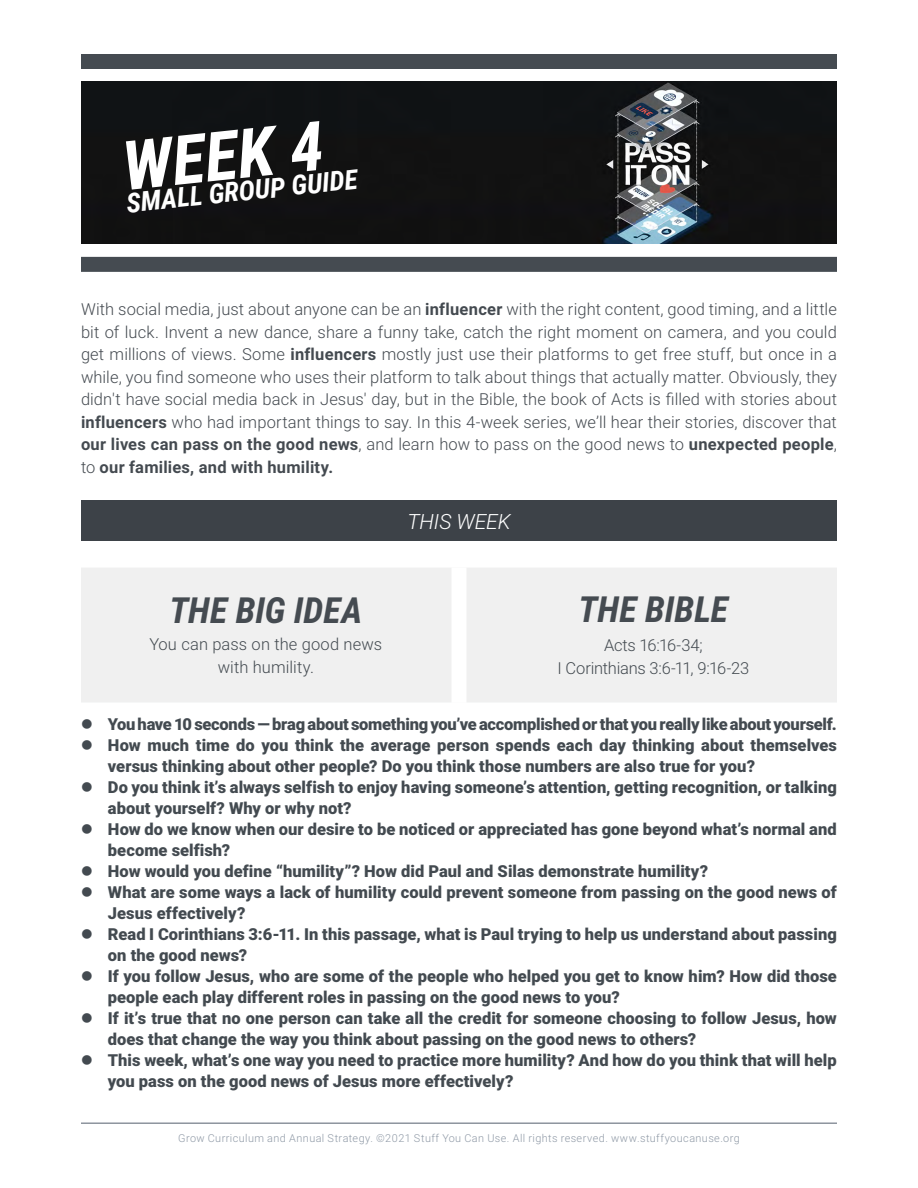
<style>
.page{position:relative;width:918px;height:1188px;background:#fff}
.page>*{position:absolute;margin:0;border:0;box-sizing:border-box;transform-origin:0 0}
.t1{font:italic 700 68.25px "Roboto Condensed";color:#fff}
.t2{font:italic 700 36px "Roboto Condensed";color:#454b51}
.t3{font:italic 700 27.3px "Roboto Condensed";color:#fff}
.t4{font:italic 300 21px "Roboto";letter-spacing:-.005em;color:#fff}
.t5{font:900 16.5px/21px "Roboto";letter-spacing:.005em;color:#434a50}
.t6{font:300 16.5px/22.5px "Roboto";letter-spacing:.005em;color:#444a50;text-align:justify}
.t7{font:300 16.5px/22.5px "Roboto";color:#434a50;text-align:center}
.t8{font:300 10.8px "Roboto";letter-spacing:.04em;color:#8f99a6}
.s1{font-weight:700}
</style>
<div class="page">
<img style="left:81px;top:82px;width:756px;height:162px">
<hr style="left:81px;top:1122px;width:756px;height:2px;background:#8d949e">
<div style="left:81px;top:54px;width:756px;height:15px;background:#454b51"></div>
<div style="left:81px;top:500px;width:756px;height:41px;background:#3d4248"></div>
<div style="left:81px;top:257px;width:756px;height:15px;background:#454b51"></div>
<div style="left:81px;top:568px;width:756px;height:135px;background:#f0f0f0"></div>
<div style="left:452px;top:568px;width:14px;height:135px;background:#fff"></div>
<h1 class="t1" style="left:118px;top:119px;width:204px;rotate:-6deg">WEEK 4</h1>
<h3 class="t3" style="left:124px;top:184px;width:234px;rotate:-6deg">SMALL GROUP GUIDE</h3>
<p class="t6" style="left:81px;top:298px;width:758px">With social media, just about anyone can be an <span class="s1">influencer</span> with the right content, good timing, and a little bit of luck. Invent a new dance, share a funny take, catch the right moment on camera, and you could get millions of views. Some <span class="s1">influencers</span> mostly just use their platforms to get free stuff, but once in a while, you find someone who uses their platform to talk about things that actually matter. Obviously, they didn't have social media back in Jesus' day, but in the Bible, the book of Acts is filled with stories about <span class="s1">influencers</span> who had important things to say. In this 4-week series, we’ll hear their stories, discover that <span class="s1">our lives can pass on the good news</span>, and learn how to pass on the good news to <span class="s1">unexpected people</span>, to <span class="s1">our families, and with humility.</span></p>
<h2 class="t2" style="left:169px;top:585px;width:195px">THE BIG IDEA</h2>
<p class="t7" style="left:150px;top:632px;width:234px">You can pass on the good news with humility.</p>
<p class="t4" style="left:407px;top:506px;width:105px">THIS WEEK</p>
<h2 class="t2" style="left:579px;top:584px;width:151px">THE BIBLE</h2>
<p class="t7" style="left:558px;top:634px;width:193px">Acts 16:16-34;<br>I Corinthians 3:6-11, 9:16-23</p>
<p class="t5" style="left:108px;top:713px;width:731px">You have 10 seconds — brag about something you’ve accomplished or that you really like about yourself.<br>How much time do you think the average person spends each day thinking about themselves versus thinking about other people? Do you think those numbers are also true for you?<br>Do you think it’s always selfish to enjoy having someone’s attention, getting recognition, or talking about yourself? Why or why not?<br>How do we know when our desire to be noticed or appreciated has gone beyond what’s normal and become selfish?<br>How would you define “humility”? How did Paul and Silas demonstrate humility?<br>What are some ways a lack of humility could prevent someone from passing on the good news of Jesus effectively?<br>Read I Corinthians 3:6-11. In this passage, what is Paul trying to help us understand about passing on the good news?<br>If you follow Jesus, who are some of the people who helped you get to know him? How did those people each play different roles in passing on the good news to you?<br>If it’s true that no one person can take all the credit for someone choosing to follow Jesus, how does that change the way you think about passing on the good news to others?<br>This week, what’s one way you need to practice more humility? And how do you think that will help you pass on the good news of Jesus more effectively?</p>
<p class="t8" style="left:178px;top:1131px;width:563px">Grow Curriculum and Annual Strategy. ©2021 Stuff You Can Use. All rights reserved. www.stuffyoucanuse.org</p>
</div>
